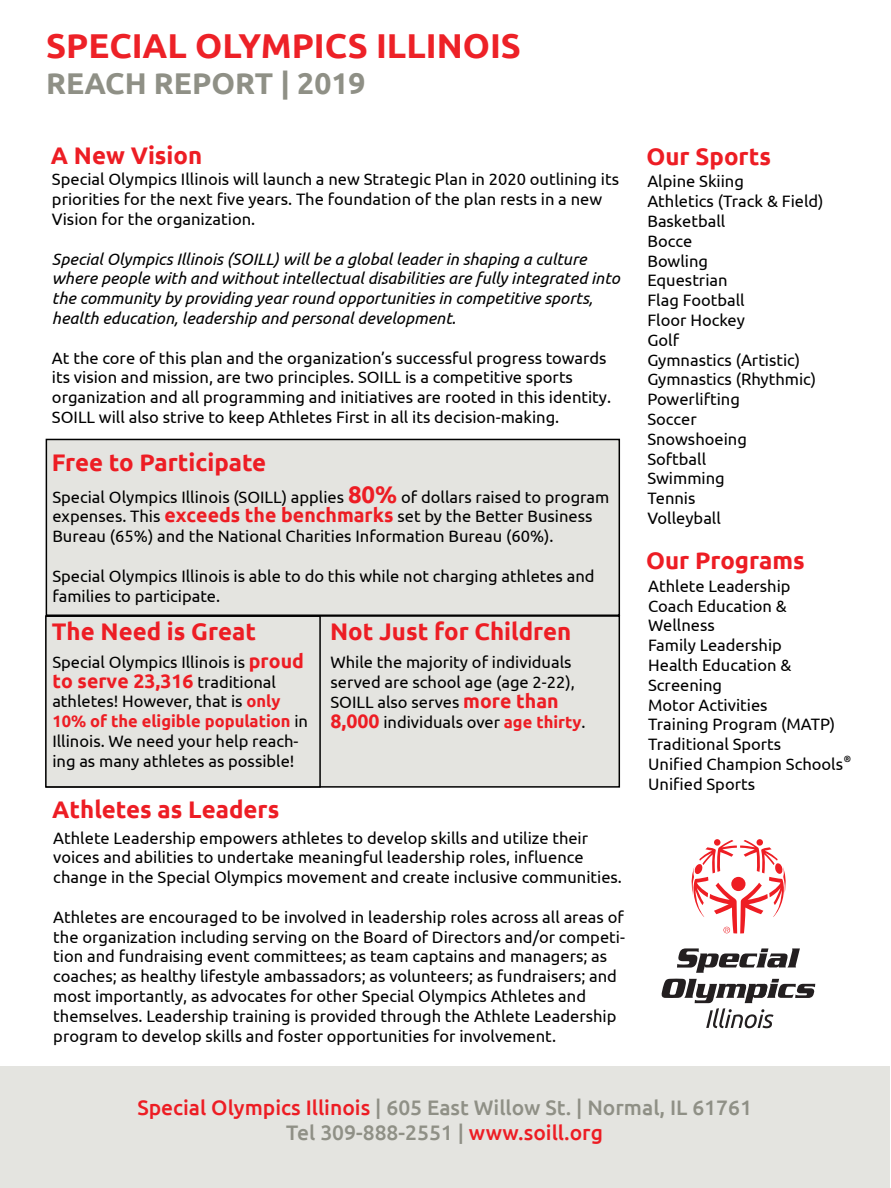
<style>
.page{position:relative;width:891px;height:1188px;background:#fff}
.page>*{position:absolute;margin:0;border:0;box-sizing:border-box;transform-origin:0 0}
.t1{font:700 34.5px "Ubuntu";color:#ed2127}
.t2{font:700 30px "Ubuntu";color:#8f9086}
.t3{font:700 24px "Ubuntu";color:#ed1d24}
.t4{font:500 21px/25.2px "Ubuntu";color:#8f9086;text-align:center}
.t5{font:700 19.5px "Ubuntu";color:#ed1d24}
.t6{font:16.5px/19.8px "Ubuntu";color:#000}
.t7{font:italic 16.5px/19.8px "Ubuntu";color:#000}
.t8{font:500 9px "Ubuntu";color:#000}
.s1{font-weight:700;font-size:24px;color:#ed1d24}
.s2{font-weight:700;font-size:19.5px;color:#ed1d24}
.s3{font-weight:400;font-size:16.5px;color:#000}
.s4{font-weight:700;color:#ed1d24}
.s5{color:#ed1d24}
</style>
<div class="page">
<div style="left:46px;top:439px;width:574px;height:177px;background:#e4e4e0;border:2px solid #000"></div>
<div style="left:46px;top:615px;width:574px;height:173px;background:#e4e4e0;border:2px solid #000"></div>
<div style="left:45px;top:615px;width:276px;height:173px;background:#e4e4e0;border:2px solid #000"></div>
<div style="left:0;top:1066px;width:889px;height:122px;background:#e4e4e0"></div>
<svg style="left:677px;top:948px;width:123px;height:25px"></svg>
<svg style="left:691px;top:840px;width:95px;height:93px"></svg>
<svg style="left:661px;top:979px;width:154px;height:49px"></svg>
<h1 class="t1" style="left:46px;top:25px;width:476px">SPECIAL OLYMPICS ILLINOIS</h1>
<h2 class="t2" style="left:46px;top:65px;width:321px">REACH REPORT | 2019</h2>
<h3 class="t3" style="left:51px;top:141px;width:153px">A New Vision</h3>
<p class="t6" style="left:52px;top:169px;width:569px">Special Olympics Illinois will launch a new Strategic Plan in 2020 outlining its priorities for the next five years. The foundation of the plan rests in a new<br>Vision for the organization.</p>
<p class="t7" style="left:52px;top:248px;width:569px">Special Olympics Illinois (SOILL) will be a global leader in shaping a culture where people with and without intellectual disabilities are fully integrated into the community by providing year round opportunities in competitive sports, health education, leadership and personal development.</p>
<p class="t6" style="left:52px;top:347px;width:561px">At the core of this plan and the organization’s successful progress towards its vision and mission, are two principles. SOILL is a competitive sports organization and all programming and initiatives are rooted in this identity.<br>SOILL will also strive to keep Athletes First in all its decision-making.</p>
<h3 class="t3" style="left:52px;top:448px;width:216px">Free to Participate</h3>
<p class="t6" style="left:52px;top:486px;width:559px">Special Olympics Illinois (SOILL) applies <span class="s1">80%</span> of dollars raised to program expenses. This <span class="s2">exceeds the benchmarks</span> set by the Better Business<br>Bureau (65%) and the National Charities Information Bureau (60%).</p>
<p class="t6" style="left:52px;top:565px;width:544px">Special Olympics Illinois is able to do this while not charging athletes and families to participate.</p>
<h3 class="t3" style="left:52px;top:617px;width:206px">The Need is Great</h3>
<h3 class="t3" style="left:330px;top:617px;width:243px">Not Just for Children</h3>
<p class="t6" style="left:52px;top:651px;width:253px">Special Olympics Illinois is <span class="s2">proud</span></p>
<p class="t5" style="left:52px;top:669px;width:225px">to serve 23,316 <span class="s3">traditional</span></p>
<p class="t6" style="left:52px;top:691px;width:257px">athletes! However, that is <span class="s4">only 10% of the eligible population</span> in Illinois. We need your help reach&shy;ing as many athletes as possible!</p>
<p class="t6" style="left:330px;top:652px;width:257px">While the majority of individuals served are school age (age 2-22),<br>SOILL also serves <span class="s2">more than<br>8,000</span> individuals over <span class="s4">age thirty</span>.</p>
<h3 class="t3" style="left:52px;top:795px;width:229px">Athletes as Leaders</h3>
<p class="t6" style="left:53px;top:827px;width:570px">Athlete Leadership empowers athletes to develop skills and utilize their voices and abilities to undertake meaningful leadership roles, influence change in the Special Olympics movement and create inclusive communities.</p>
<p class="t6" style="left:53px;top:907px;width:573px">Athletes are encouraged to be involved in leadership roles across all areas of the organization including serving on the Board of Directors and/or competi&shy;tion and fundraising event committees; as team captains and managers; as coaches; as healthy lifestyle ambassadors; as volunteers; as fundraisers; and most importantly, as advocates for other Special Olympics Athletes and themselves. Leadership training is provided through the Athlete Leadership program to develop skills and foster opportunities for involvement.</p>
<h3 class="t3" style="left:647px;top:142px;width:126px">Our Sports</h3>
<p class="t6" style="left:647px;top:171px;width:178px">Alpine Skiing<br>Athletics (Track &amp; Field)<br>Basketball<br>Bocce<br>Bowling<br>Equestrian<br>Flag Football<br>Floor Hockey<br>Golf<br>Gymnastics (Artistic)<br>Gymnastics (Rhythmic)<br>Powerlifting<br>Soccer<br>Snowshoeing<br>Softball<br>Swimming<br>Tennis<br>Volleyball</p>
<h3 class="t3" style="left:646px;top:546px;width:160px">Our Programs</h3>
<p class="t6" style="left:648px;top:576px;width:196px">Athlete Leadership<br>Coach Education &amp;<br>Wellness<br>Family Leadership<br>Health Education &amp;<br>Screening<br>Motor Activities<br>Training Program (MATP)<br>Traditional Sports<br>Unified Champion Schools<br>Unified Sports</p>
<p class="t8" style="left:844px;top:753px;width:9px">®</p>
<p class="t4" style="left:137px;top:1094px;width:616px"><span class="s5">Special Olympics Illinois</span> | 605 East Willow St. | Normal, IL 61761<br>Tel 309-888-2551 | <span class="s5">www.soill.org</span></p>
</div>
